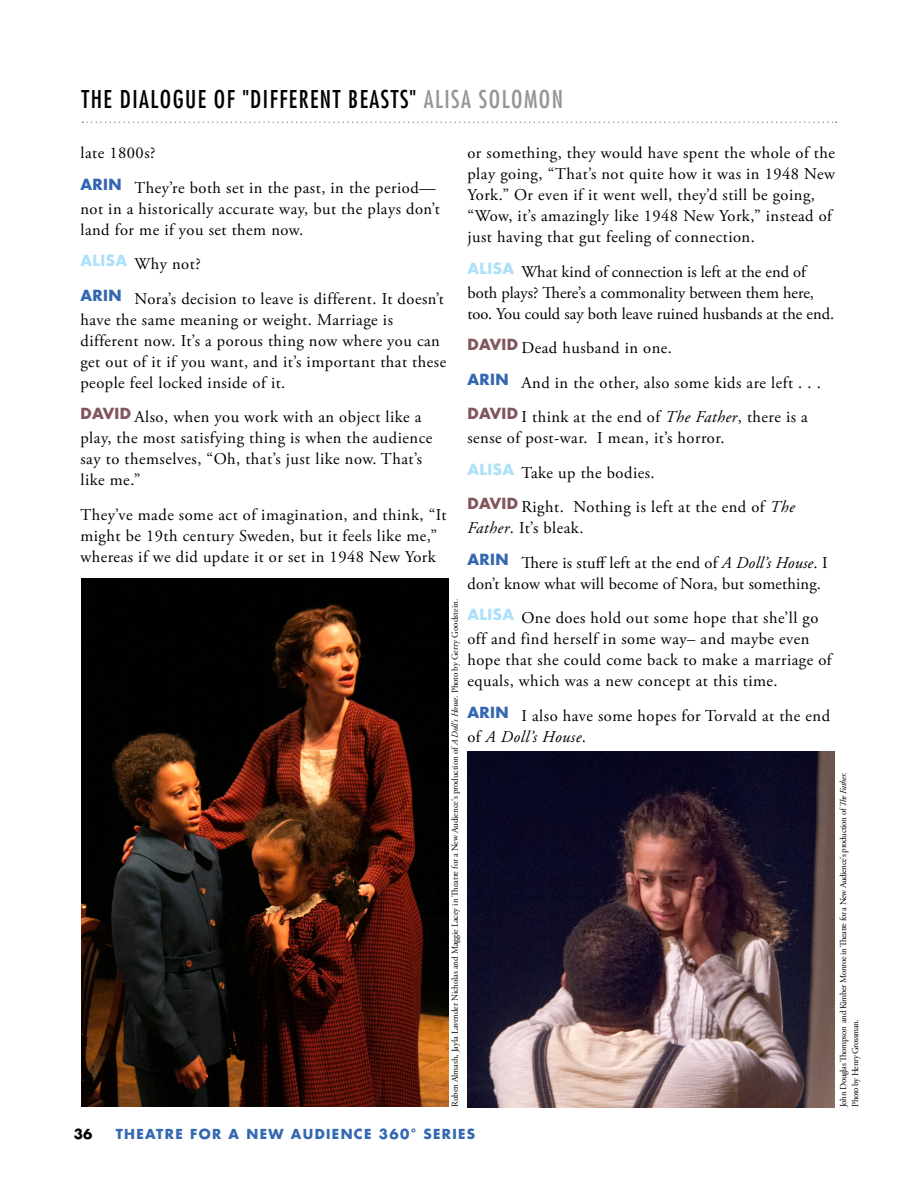
<style>
.page{position:relative;width:918px;height:1188px;background:#fff}
.page>*{position:absolute;margin:0;border:0;box-sizing:border-box;transform-origin:0 0}
.t1{font:condensed 24px "Futura LT";letter-spacing:.06em;color:#000}
.t2{font:16.5px/21px "Adobe Garamond Pro";letter-spacing:.03em;color:#000}
.t3{font:16.5px/34.5px "Adobe Garamond Pro";letter-spacing:.01em;color:#000}
.t4{font:16.5px/21px "Adobe Garamond Pro";color:#000}
.t5{font:700 13.5px "Futura LT";letter-spacing:.1em;color:#3367b1}
.t6{font:700 13.5px "Futura LT";color:#000}
.t7{font:9px "Adobe Garamond Pro";letter-spacing:-.02em;color:#000}
.t8{font:9px/12px "Adobe Garamond Pro";letter-spacing:-.04em;color:#000}
.s1{color:#939598}
.s2{font-style:italic}
</style>
<div class="page">
<svg style="left:82px;top:122px;width:755px;height:1px"></svg>
<img style="left:81px;top:579px;width:367px;height:528px">
<img style="left:467px;top:752px;width:368px;height:355px">
<h1 class="t1" style="left:82px;top:85px;width:483px">THE DIALOGUE OF "DIFFERENT BEASTS" <span class="s1">ALISA SOLOMON</span></h1>
<p class="t2" style="left:80px;top:136px;width:357px;line-height:34.5px">late 1800s?<br><sup>ARIN</sup> They’re both set in the past, in the period—</p>
<p class="t2" style="left:80px;top:199px;width:361px">not in a historically accurate way, but the plays don’t land for me if you set them now.</p>
<p class="t2" style="left:80px;top:247px;width:365px;line-height:34.5px"><sup>ALISA</sup> Why not?<br><sup>ARIN</sup> Nora’s decision to leave is different. It doesn’t</p>
<p class="t2" style="left:80px;top:310px;width:367px">have the same meaning or weight. Marriage is different now. It’s a porous thing now where you can get out of it if you want, and it’s important that these people feel locked inside of it.</p>
<p class="t2" style="left:80px;top:407px;width:353px"><sup>DAVID</sup> Also, when you work with an object like a play, the most satisfying thing is when the audience say to themselves, “Oh, that’s just like now. That’s like me.”</p>
<p class="t2" style="left:80px;top:505px;width:368px">They’ve made some act of imagination, and think, “It might be 19th century Sweden, but it feels like me,” whereas if we did update it or set in 1948 New York</p>
<p class="t2" style="left:467px;top:143px;width:369px">or something, they would have spent the whole of the play going, “That’s not quite how it was in 1948 New York.” Or even if it went well, they’d still be going, “Wow, it’s amazingly like 1948 New York,” instead of just having that gut feeling of connection.</p>
<p class="t4" style="left:467px;top:262px;width:368px"><sup>ALISA</sup> What kind of connection is left at the end of both plays? There’s a commonality between them here, too. You could say both leave ruined husbands at the end.</p>
<p class="t2" style="left:467px;top:331px;width:355px;line-height:34.5px"><sup>DAVID</sup> Dead husband in one.<br><sup>ARIN</sup> And in the other, also some kids are left . . .<br><sup>DAVID</sup> I think at the end of <span class="s2">The Father</span>, there is a</p>
<p class="t2" style="left:467px;top:421px;width:329px;line-height:34.5px">sense of post-war. I mean, it’s horror.<br><sup>ALISA</sup> Take up the bodies.<br><sup>DAVID</sup> Right. Nothing is left at the end of <span class="s2">The</span></p>
<p class="t3" style="left:467px;top:511px;width:362px"><span class="s2">Father</span>. It’s bleak.<br><sup>ARIN</sup> There is stuff left at the end of <span class="s2">A Doll’s House</span>. I</p>
<p class="t3" style="left:467px;top:567px;width:355px">don’t know what will become of Nora, but something.<br><sup>ALISA</sup> One does hold out some hope that she’ll go</p>
<p class="t2" style="left:467px;top:629px;width:366px">off and find herself in some way– and maybe even hope that she could come back to make a marriage of equals, which was a new concept at this time.</p>
<p class="t2" style="left:467px;top:706px;width:364px"><sup>ARIN</sup> I also have some hopes for Torvald at the end of <span class="s2">A Doll’s House</span>.</p>
<p class="t7" style="left:450px;top:1107px;width:510px;rotate:-90deg">Ruben Almash, Jayla Lavender Nicholas and Maggie Lacey in Theatre for a New Audience's production of <span class="s2">A Doll's House</span>. Photo by Gerry Goodstein.</p>
<p class="t8" style="left:838px;top:1107px;width:336px;rotate:-90deg">John Douglas Thompson and Kimber Monroe in Theatre for a New Audience's production of<span class="s2">The Father</span>.<br>Photo by Henry Grossman.</p>
<p class="t6" style="left:74px;top:1125px;width:20px">36</p>
<p class="t5" style="left:116px;top:1125px;width:361px">THEATRE FOR A NEW AUDIENCE 360° SERIES</p>
</div>
